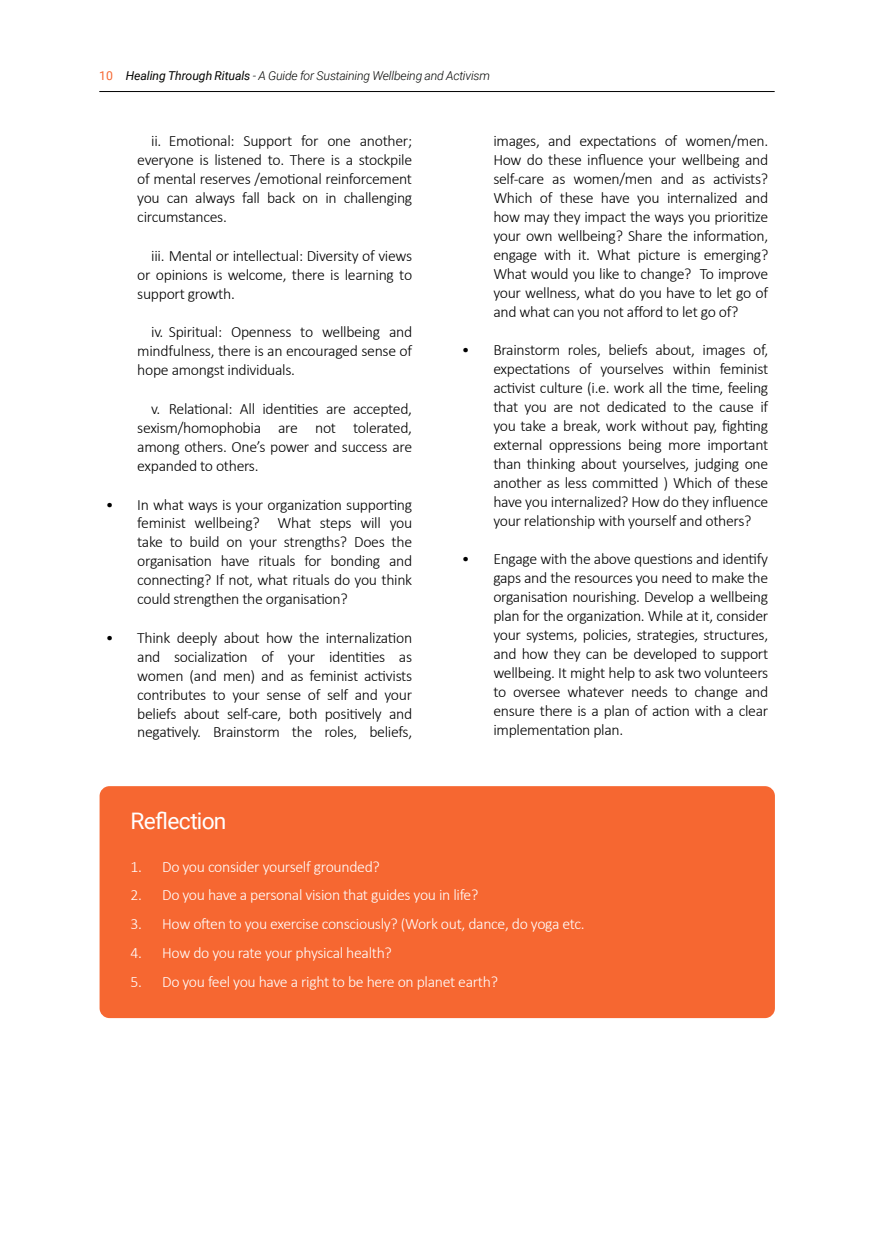
<style>
.page{position:relative;width:874px;height:1241px;background:#fff}
.page>*{position:absolute;margin:0;border:0;box-sizing:border-box;transform-origin:0 0}
.t1{font:22.75px "Roboto";letter-spacing:-.03em;color:#fff}
.t2{font:300 15.75px/18.9px "Calibri";letter-spacing:-.02em;color:#000;text-align:justify}
.t3{font:300 15.75px "Calibri";letter-spacing:-.02em;color:#fff}
.t4{font:italic 300 12.25px "Roboto";letter-spacing:-.015em;color:#040503}
.s1{font-weight:400;font-style:normal;color:#f66731}
.s2{font-weight:400}
</style>
<div class="page">
<div style="left:99px;top:786px;width:675px;height:231px;background:#f66731;border-radius:10px"></div>
<hr style="left:99px;top:91px;width:675px;height:1px;background:#000">
<p class="t4" style="left:99px;top:67px;width:392px"><span class="s1">10</span> <span class="s2">Healing Through Rituals</span> - A Guide for Sustaining Wellbeing and Activism</p>
<p class="t2" style="left:137px;top:131px;width:276px;text-indent:14px">ii. Emotional: Support for one another; everyone is listened to. There is a stockpile of mental reserves /emotional reinforcement you can always fall back on in challenging circumstances.</p>
<p class="t2" style="left:137px;top:246px;width:276px;text-indent:14px">iii. Mental or intellectual: Diversity of views or opinions is welcome, there is learning to support growth.</p>
<p class="t2" style="left:137px;top:322px;width:276px;text-indent:14px">iv. Spiritual: Openness to wellbeing and mindfulness, there is an encouraged sense of hope amongst individuals.</p>
<p class="t2" style="left:137px;top:399px;width:276px;text-indent:14px">v. Relational: All identities are accepted, sexism/homophobia are not tolerated, among others. One’s power and success are expanded to others.</p>
<p class="t2" style="left:137px;top:494px;width:276px;text-indent:-31px">• In what ways is your organization supporting feminist wellbeing? What steps will you take to build on your strengths? Does the organisation have rituals for bonding and connecting? If not, what rituals do you think could strengthen the organisation?</p>
<p class="t2" style="left:137px;top:628px;width:276px;text-indent:-31px">• Think deeply about how the internalization and socialization of your identities as women (and men) and as feminist activists contributes to your sense of self and your beliefs about self-care, both positively and negatively. Brainstorm the roles, beliefs,</p>
<h1 class="t1" style="left:130px;top:805px;width:97px">Reflection</h1>
<p class="t2" style="left:493px;top:131px;width:276px">images, and expectations of women/men.<br>How do these influence your wellbeing and self-care as women/men and as activists?<br>Which of these have you internalized and how may they impact the ways you prioritize your own wellbeing? Share the information, engage with it. What picture is emerging?<br>What would you like to change? To improve your wellness, what do you have to let go of and what can you not afford to let go of?</p>
<p class="t2" style="left:493px;top:340px;width:276px;text-indent:-32px">• Brainstorm roles, beliefs about, images of, expectations of yourselves within feminist activist culture (i.e. work all the time, feeling that you are not dedicated to the cause if you take a break, work without pay, fighting external oppressions being more important than thinking about yourselves, judging one another as less committed ) Which of these have you internalized? How do they influence your relationship with yourself and others?</p>
<p class="t2" style="left:493px;top:549px;width:276px;text-indent:-32px">• Engage with the above questions and identify gaps and the resources you need to make the organisation nourishing. Develop a wellbeing plan for the organization. While at it, consider your systems, policies, strategies, structures, and how they can be developed to support wellbeing. It might help to ask two volunteers to oversee whatever needs to change and ensure there is a plan of action with a clear implementation plan.</p>
<p class="t3" style="left:130px;top:856px;width:251px">1. Do you consider yourself grounded?</p>
<p class="t3" style="left:130px;top:885px;width:349px">2. Do you have a personal vision that guides you in life?</p>
<p class="t3" style="left:130px;top:914px;width:455px">3. How often to you exercise consciously? (Work out, dance, do yoga etc.</p>
<p class="t3" style="left:130px;top:942px;width:263px">4. How do you rate your physical health?</p>
<p class="t3" style="left:130px;top:971px;width:369px">5. Do you feel you have a right to be here on planet earth?</p>
</div>
